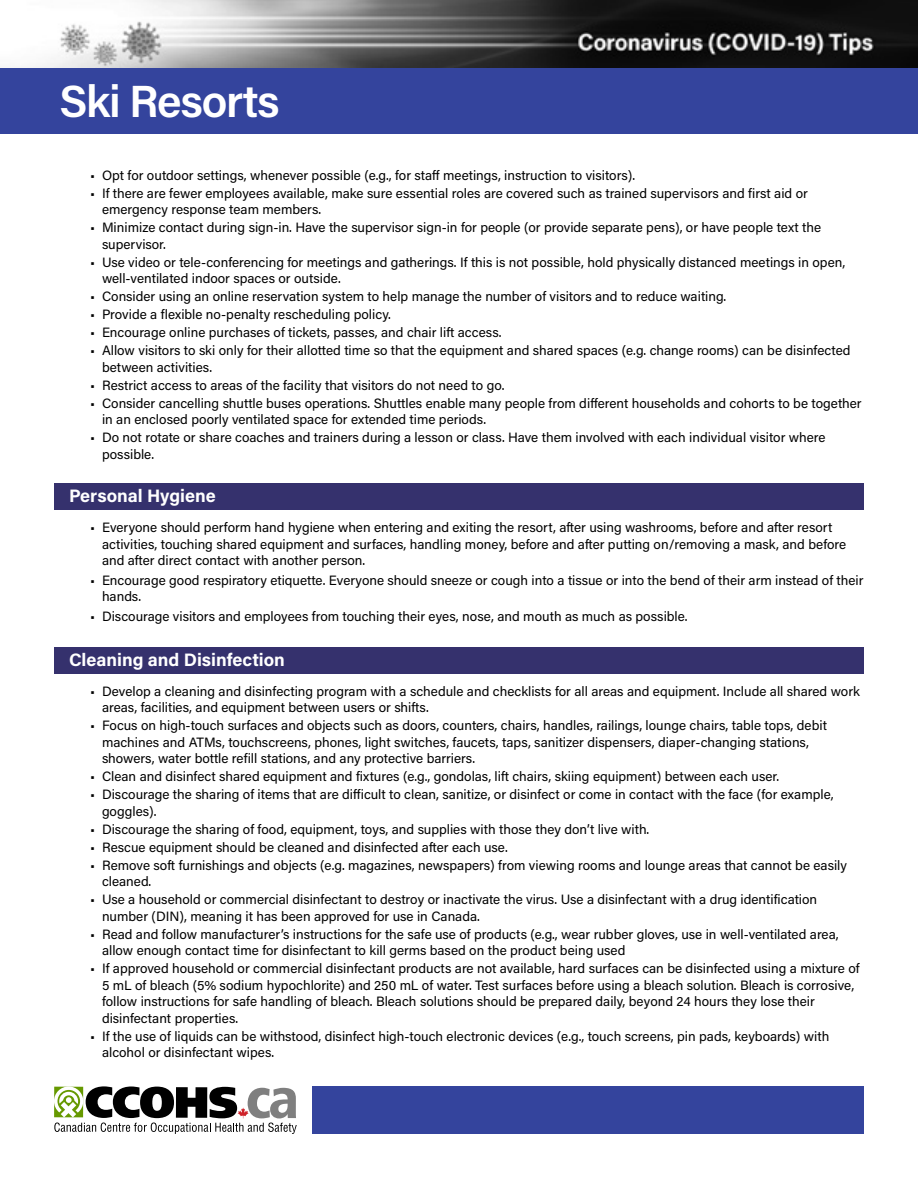
<style>
.page{position:relative;width:918px;height:1188px;background:#fff}
.page>*{position:absolute;margin:0;border:0;box-sizing:border-box;transform-origin:0 0}
.t1{font:600 45px "Acumin Pro";letter-spacing:-.03em;color:#fff}
.subheads{font:700 18px "Acumin Pro";color:#fff}
.t2{font:13.5px/16.5px "Acumin Pro";color:#000}
</style>
<div class="page">
<div style="left:313px;top:1086px;width:551px;height:48px;background:#34449d"></div>
<img style="left:0;top:0;width:918px;height:69px">
<svg style="left:54px;top:1086px;width:243px;height:48px"></svg>
<div style="left:54px;top:483px;width:810px;height:27px;background:#35316d"></div>
<div style="left:54px;top:647px;width:810px;height:27px;background:#35316d"></div>
<div style="left:0;top:69px;width:918px;height:65px;background:#34449d"></div>
<h1 class="t1" style="left:60px;top:69px;width:222px">Ski Resorts</h1>
<p class="t2" style="left:90px;top:166px;width:547px">• Opt for outdoor settings, whenever possible (e.g., for staff meetings, instruction to visitors).</p>
<p class="t2" style="left:102px;top:184px;width:707px;text-indent:-12px">• If there are fewer employees available, make sure essential roles are covered such as trained supervisors and first aid or emergency response team members.</p>
<p class="t2" style="left:102px;top:219px;width:721px;text-indent:-12px">• Minimize contact during sign-in. Have the supervisor sign-in for people (or provide separate pens), or have people text the supervisor.</p>
<p class="t2" style="left:102px;top:253px;width:745px;text-indent:-12px">• Use video or tele-conferencing for meetings and gatherings. If this is not possible, hold physically distanced meetings in open, well-ventilated indoor spaces or outside.</p>
<p class="t2" style="left:90px;top:288px;width:638px">• Consider using an online reservation system to help manage the number of visitors and to reduce waiting.</p>
<p class="t2" style="left:90px;top:306px;width:302px">• Provide a flexible no-penalty rescheduling policy.</p>
<p class="t2" style="left:90px;top:324px;width:413px">• Encourage online purchases of tickets, passes, and chair lift access.</p>
<p class="t2" style="left:102px;top:342px;width:750px;text-indent:-12px">• Allow visitors to ski only for their allotted time so that the equipment and shared spaces (e.g. change rooms) can be disinfected between activities.</p>
<p class="t2" style="left:90px;top:376px;width:416px">• Restrict access to areas of the facility that visitors do not need to go.</p>
<p class="t2" style="left:102px;top:394px;width:761px;text-indent:-12px">• Consider cancelling shuttle buses operations. Shuttles enable many people from different households and cohorts to be together in an enclosed poorly ventilated space for extended time periods.</p>
<p class="t2" style="left:102px;top:429px;width:725px;text-indent:-12px">• Do not rotate or share coaches and trainers during a lesson or class. Have them involved with each individual visitor where possible.</p>
<p class="subheads" style="left:69px;top:483px;width:148px">Personal Hygiene</p>
<p class="t2" style="left:102px;top:519px;width:746px;text-indent:-12px">• Everyone should perform hand hygiene when entering and exiting the resort, after using washrooms, before and after resort activities, touching shared equipment and surfaces, handling money, before and after putting on/removing a mask, and before and after direct contact with another person.</p>
<p class="t2" style="left:102px;top:571px;width:763px;text-indent:-12px">• Encourage good respiratory etiquette. Everyone should sneeze or cough into a tissue or into the bend of their arm instead of their hands.</p>
<p class="t2" style="left:90px;top:607px;width:599px">• Discourage visitors and employees from touching their eyes, nose, and mouth as much as possible.</p>
<p class="subheads" style="left:69px;top:647px;width:217px">Cleaning and Disinfection</p>
<p class="t2" style="left:102px;top:682px;width:759px;text-indent:-12px">• Develop a cleaning and disinfecting program with a schedule and checklists for all areas and equipment. Include all shared work areas, facilities, and equipment between users or shifts.</p>
<p class="t2" style="left:102px;top:717px;width:727px;text-indent:-12px">• Focus on high-touch surfaces and objects such as doors, counters, chairs, handles, railings, lounge chairs, table tops, debit machines and ATMs, touchscreens, phones, light switches, faucets, taps, sanitizer dispensers, diaper-changing stations, showers, water bottle refill stations, and any protective barriers.</p>
<p class="t2" style="left:90px;top:768px;width:691px">• Clean and disinfect shared equipment and fixtures (e.g., gondolas, lift chairs, skiing equipment) between each user.</p>
<p class="t2" style="left:102px;top:786px;width:733px;text-indent:-12px">• Discourage the sharing of items that are difficult to clean, sanitize, or disinfect or come in contact with the face (for example, goggles).</p>
<p class="t2" style="left:90px;top:820px;width:561px">• Discourage the sharing of food, equipment, toys, and supplies with those they don’t live with.</p>
<p class="t2" style="left:90px;top:838px;width:419px">• Rescue equipment should be cleaned and disinfected after each use.</p>
<p class="t2" style="left:102px;top:856px;width:747px;text-indent:-12px">• Remove soft furnishings and objects (e.g. magazines, newspapers) from viewing rooms and lounge areas that cannot be easily cleaned.</p>
<p class="t2" style="left:102px;top:891px;width:717px;text-indent:-12px">• Use a household or commercial disinfectant to destroy or inactivate the virus. Use a disinfectant with a drug identification number (DIN), meaning it has been approved for use in Canada.</p>
<p class="t2" style="left:102px;top:925px;width:738px;text-indent:-12px">• Read and follow manufacturer’s instructions for the safe use of products (e.g., wear rubber gloves, use in well-ventilated area, allow enough contact time for disinfectant to kill germs based on the product being used</p>
<p class="t2" style="left:102px;top:960px;width:759px;text-indent:-12px">• If approved household or commercial disinfectant products are not available, hard surfaces can be disinfected using a mixture of 5 mL of bleach (5% sodium hypochlorite) and 250 mL of water. Test surfaces before using a bleach solution. Bleach is corrosive, follow instructions for safe handling of bleach. Bleach solutions should be prepared daily, beyond 24 hours they lose their disinfectant properties.</p>
<p class="t2" style="left:102px;top:1027px;width:729px;text-indent:-12px">• If the use of liquids can be withstood, disinfect high-touch electronic devices (e.g., touch screens, pin pads, keyboards) with alcohol or disinfectant wipes.</p>
</div>
